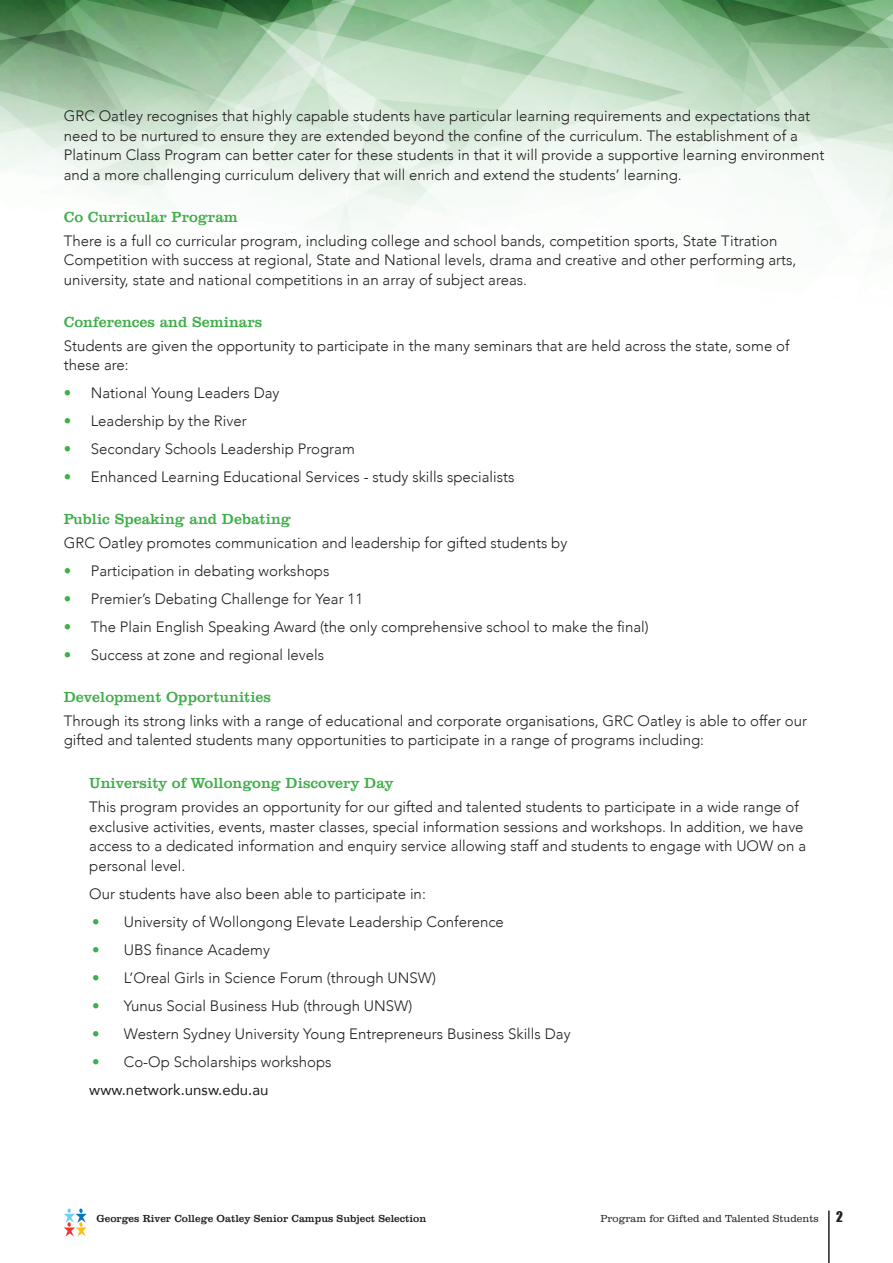
<style>
.page{position:relative;width:893px;height:1263px;background:#fff}
.page>*{position:absolute;margin:0;border:0;box-sizing:border-box;transform-origin:0 0}
.t1{font:300 15px/19.5px "Avenir";color:#231f20}
.t2{font:15px "Clarendon BT";color:#40ae49}
.t3{font:13.5px "Impact";color:#231f20}
.t4{font:10.5px "Clarendon BT";color:#231f20}
.t5{font:300 10.5px "Clarendon BT";color:#231f20}
.s1{color:#40ae49}
.s2{font-weight:400}
</style>
<div class="page">
<img style="left:0;top:0;width:893px;height:249px">
<svg style="left:64px;top:1208px;width:23px;height:28px"></svg>
<hr style="left:828px;top:1210px;width:2px;height:53px;background:#231f20">
<p class="t1" style="left:64px;top:106px;width:762px">GRC Oatley recognises that highly capable students have particular learning requirements and expectations that need to be nurtured to ensure they are extended beyond the confine of the curriculum. The establishment of a Platinum Class Program can better cater for these students in that it will provide a supportive learning environment and a more challenging curriculum delivery that will enrich and extend the students’ learning.</p>
<p class="t2" style="left:64px;top:207px;width:176px">Co Curricular Program</p>
<p class="t1" style="left:64px;top:231px;width:734px">There is a full co curricular program, including college and school bands, competition sports, State Titration<br>Competition with success at regional, State and National levels, drama and creative and other performing arts, university, state and national competitions in an array of subject areas.</p>
<p class="t2" style="left:64px;top:312px;width:200px">Conferences and Seminars</p>
<p class="t1" style="left:64px;top:336px;width:727px">Students are given the opportunity to participate in the many seminars that are held across the state, some of these are:</p>
<p class="t1" style="left:64px;top:383px;width:217px"><span class="s1">•</span> National Young Leaders Day</p>
<p class="t1" style="left:64px;top:411px;width:184px"><span class="s1">•</span> Leadership by the River</p>
<p class="t1" style="left:64px;top:439px;width:293px"><span class="s1">•</span> Secondary Schools Leadership Program</p>
<p class="t1" style="left:64px;top:467px;width:452px"><span class="s1">•</span> Enhanced Learning Educational Services - study skills specialists</p>
<p class="t2" style="left:64px;top:510px;width:228px">Public Speaking and Debating</p>
<p class="t1" style="left:64px;top:533px;width:505px">GRC Oatley promotes communication and leadership for gifted students by</p>
<p class="t1" style="left:64px;top:561px;width:267px"><span class="s1">•</span> Participation in debating workshops</p>
<p class="t1" style="left:64px;top:589px;width:301px"><span class="s1">•</span> Premier’s Debating Challenge for Year 11</p>
<p class="t1" style="left:64px;top:617px;width:586px"><span class="s1">•</span> The Plain English Speaking Award (the only comprehensive school to make the final)</p>
<p class="t1" style="left:64px;top:645px;width:262px"><span class="s1">•</span> Success at zone and regional levels</p>
<p class="t2" style="left:64px;top:688px;width:209px">Development Opportunities</p>
<p class="t1" style="left:64px;top:711px;width:745px">Through its strong links with a range of educational and corporate organisations, GRC Oatley is able to offer our gifted and talented students many opportunities to participate in a range of programs including:</p>
<p class="t2" style="left:89px;top:774px;width:306px">University of Wollongong Discovery Day</p>
<p class="t1" style="left:89px;top:797px;width:718px">This program provides an opportunity for our gifted and talented students to participate in a wide range of exclusive activities, events, master classes, special information sessions and workshops. In addition, we have access to a dedicated information and enquiry service allowing staff and students to engage with UOW on a personal level.</p>
<p class="t1" style="left:89px;top:884px;width:338px">Our students have also been able to participate in:</p>
<p class="t1" style="left:92px;top:912px;width:413px"><span class="s1">•</span> University of Wollongong Elevate Leadership Conference</p>
<p class="t1" style="left:92px;top:940px;width:179px"><span class="s1">•</span> UBS finance Academy</p>
<p class="t1" style="left:92px;top:968px;width:345px"><span class="s1">•</span> L’Oreal Girls in Science Forum (through UNSW)</p>
<p class="t1" style="left:92px;top:996px;width:321px"><span class="s1">•</span> Yunus Social Business Hub (through UNSW)</p>
<p class="t1" style="left:92px;top:1024px;width:480px"><span class="s1">•</span> Western Sydney University Young Entrepreneurs Business Skills Day</p>
<p class="t1" style="left:89px;top:1047px;width:244px;line-height:28px"><span class="s1">•</span> Co-Op Scholarships workshops <span class="s2">www.network.unsw.edu.au</span></p>
<p class="t4" style="left:97px;top:1212px;width:331px">Georges River College Oatley Senior Campus Subject Selection</p>
<p class="t5" style="left:600px;top:1212px;width:220px">Program for Gifted and Talented Students</p>
<p class="t3" style="left:836px;top:1206px;width:8px">2</p>
</div>
